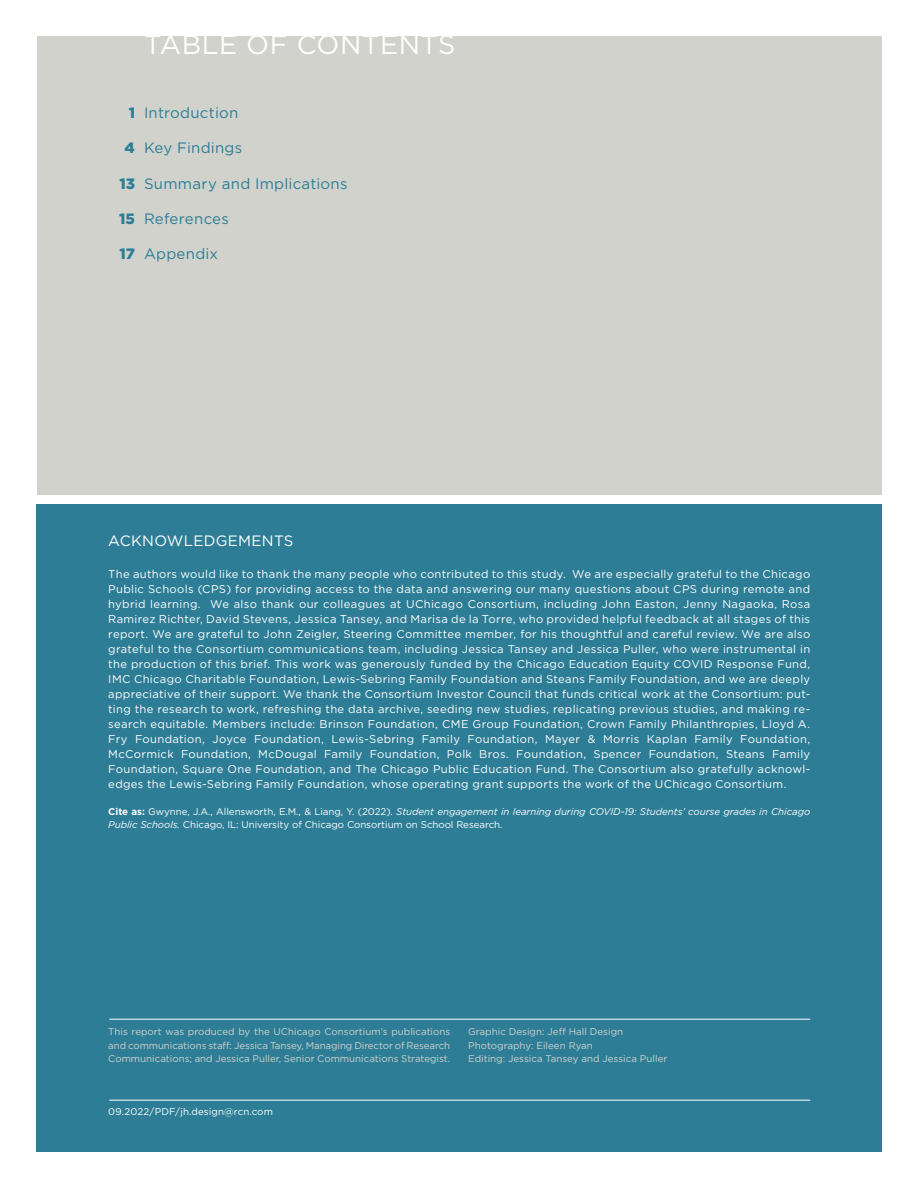
<style>
.page{position:relative;width:918px;height:1188px;background:#fff}
.page>*{position:absolute;margin:0;border:0;box-sizing:border-box;transform-origin:0 0}
.TOC_A_Head{font:27px "Gotham";letter-spacing:.02em;color:#fff}
.TOC_text{font:15px "Gotham";letter-spacing:.015em;color:#2d7d96}
.Acknowledge_Text-Got{font:15px "Gotham";letter-spacing:.02em;color:#fff}
.TOC_Chapter_Head{font:15px "Gotham";letter-spacing:.02em;color:#2d7d96}
.Acknowledge_Text-Got-2{font:11.25px/15px "Gotham";letter-spacing:.03em;color:#fff;text-align:justify}
.Editors_Name{font:9.75px/13.5px "Gotham";color:#d1d2cc;text-align:justify}
.Acknowledgement_Staf{font:9.75px/13.5px "Gotham";letter-spacing:-.005em;color:#fff}
.s1{font-weight:900}
.s2{font-weight:700}
.s3{font-style:italic}
</style>
<div class="page">
<div style="left:36px;top:504px;width:846px;height:648px;background:#2d7d96"></div>
<div style="left:37px;top:36px;width:845px;height:459px;background:#d1d2cc"></div>
<hr style="left:109px;top:1100px;width:701px;height:1px;background:#fff">
<hr style="left:109px;top:1019px;width:701px;height:1px;background:#fff">
<p class="TOC_A_Head" style="left:144px;top:27px;width:313px">TABLE OF CONTENTS</p>
<p class="TOC_Chapter_Head" style="left:129px;top:103px;width:111px"><span class="s1">1</span> Introduction</p>
<p class="TOC_text" style="left:125px;top:139px;width:119px"><span class="s1">4</span> Key Findings</p>
<p class="TOC_text" style="left:119px;top:174px;width:230px"><span class="s1">13</span> Summary and Implications</p>
<p class="TOC_text" style="left:119px;top:209px;width:111px"><span class="s1">15</span> References</p>
<p class="TOC_text" style="left:119px;top:244px;width:100px"><span class="s1">17</span> Appendix</p>
<p class="Acknowledge_Text-Got" style="left:108px;top:531px;width:187px">ACKNOWLEDGEMENTS</p>
<p class="Acknowledge_Text-Got-2" style="left:108px;top:566px;width:704px">The authors would like to thank the many people who contributed to this study. We are especially grateful to the Chicago Public Schools (CPS) for providing access to the data and answering our many questions about CPS during remote and hybrid learning. We also thank our colleagues at UChicago Consortium, including John Easton, Jenny Nagaoka, Rosa Ramirez Richter, David Stevens, Jessica Tansey, and Marisa de la Torre, who provided helpful feedback at all stages of this report. We are grateful to John Zeigler, Steering Committee member, for his thoughtful and careful review. We are also grateful to the Consortium communications team, including Jessica Tansey and Jessica Puller, who were instrumental in the production of this brief. This work was generously funded by the Chicago Education Equity COVID Response Fund, IMC Chicago Charitable Foundation, Lewis-Sebring Family Foundation and Steans Family Foundation, and we are deeply appreciative of their support. We thank the Consortium Investor Council that funds critical work at the Consortium: put&shy;ting the research to work, refreshing the data archive, seeding new studies, replicating previous studies, and making re&shy;search equitable. Members include: Brinson Foundation, CME Group Foundation, Crown Family Philanthropies, Lloyd A.<br>Fry Foundation, Joyce Foundation, Lewis-Sebring Family Foundation, Mayer &amp; Morris Kaplan Family Foundation, McCormick Foundation, McDougal Family Foundation, Polk Bros. Foundation, Spencer Foundation, Steans Family Foundation, Square One Foundation, and The Chicago Public Education Fund. The Consortium also gratefully acknowl&shy;edges the Lewis-Sebring Family Foundation, whose operating grant supports the work of the UChicago Consortium.</p>
<p class="Acknowledgement_Staf" style="left:108px;top:804px;width:703px"><span class="s2">Cite as:</span> Gwynne, J.A., Allensworth, E.M., &amp; Liang, Y. (2022). <span class="s3">Student engagement in learning during COVID-19: Students’ course grades in Chicago<br>Public Schools.</span> Chicago, IL: University of Chicago Consortium on School Research.</p>
<p class="Editors_Name" style="left:108px;top:1025px;width:344px">This report was produced by the UChicago Consortium’s publications and communications staff: Jessica Tansey, Managing Director of Research Communications; and Jessica Puller, Senior Communications Strategist.</p>
<p class="Editors_Name" style="left:468px;top:1025px;width:156px">Graphic Design: Jeff Hall Design</p>
<p class="Editors_Name" style="left:468px;top:1039px;width:201px">Photography: Eileen Ryan<br>Editing: Jessica Tansey and Jessica Puller</p>
<p class="Acknowledgement_Staf" style="left:108px;top:1105px;width:166px">09.2022/PDF/jh.design@rcn.com</p>
</div>
